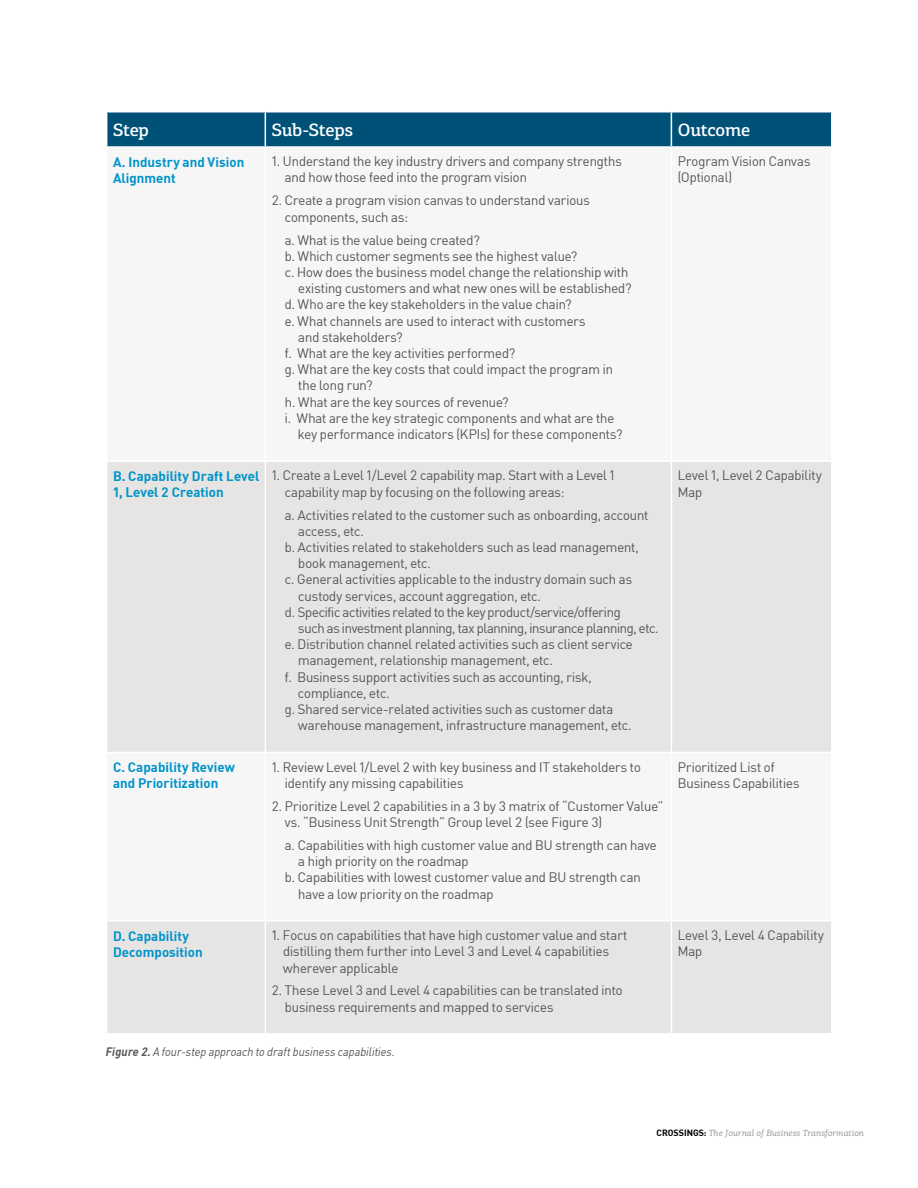
<style>
.page{position:relative;width:918px;height:1188px;background:#fff}
.page>*{position:absolute;margin:0;border:0;box-sizing:border-box;transform-origin:0 0}
.t1{font:500 18px "Sapient Centro Slab";letter-spacing:-.02em;color:#fff}
.t2{font:13.5px/16.2px "Sapient Sans";color:#56565a}
.t3{font:700 13.5px/16.2px "Sapient Sans";letter-spacing:.005em;color:#0194c9}
.t4{font:13.5px "Sapient Sans";letter-spacing:-.02em;color:#56565a}
.t5{font:italic 12px "Sapient Sans";letter-spacing:.015em;color:#56565a}
.t6{font:italic 9px "Sapient Centro Slab";color:#999899}
.s1{font-weight:700}
.s2{font-family:"Sapient Sans";font-weight:700;font-style:normal;color:#000}
</style>
<div class="page">
<div style="left:107px;top:112px;width:724px;height:34px;background:#005178"></div>
<svg style="left:107px;top:462px;width:724px;height:571px;fill:#e7e5e4"></svg>
<hr style="left:265px;top:112px;width:1px;height:34px;background:#fff">
<hr style="left:671px;top:112px;width:1px;height:34px;background:#fff">
<hr style="left:265px;top:462px;width:1px;height:290px;background:#fff">
<hr style="left:671px;top:462px;width:1px;height:290px;background:#fff">
<hr style="left:106px;top:752px;width:159px;height:1px;background:#fff">
<hr style="left:265px;top:752px;width:406px;height:1px;background:#fff">
<hr style="left:265px;top:753px;width:1px;height:167px;background:#fff">
<hr style="left:671px;top:752px;width:162px;height:1px;background:#fff">
<hr style="left:671px;top:753px;width:1px;height:167px;background:#fff">
<hr style="left:106px;top:920px;width:159px;height:2px;background:#fff">
<hr style="left:265px;top:920px;width:406px;height:2px;background:#fff">
<hr style="left:265px;top:922px;width:1px;height:111px;background:#fff">
<hr style="left:671px;top:920px;width:162px;height:2px;background:#fff">
<hr style="left:671px;top:922px;width:1px;height:111px;background:#fff">
<h1 class="t1" style="left:113px;top:119px;width:37px">Step</h1>
<h1 class="t1" style="left:272px;top:119px;width:83px">Sub-Steps</h1>
<h1 class="t1" style="left:678px;top:119px;width:74px">Outcome</h1>
<p class="t3" style="left:113px;top:153px;width:133px">A. Industry and Vision<br>Alignment</p>
<p class="t2" style="left:285px;top:153px;width:338px;text-indent:-13px">1. Understand the key industry drivers and company strengths and how those feed into the program vision</p>
<p class="t2" style="left:285px;top:192px;width:307px;text-indent:-13px">2. Create a program vision canvas to understand various components, such as:</p>
<p class="t2" style="left:285px;top:231px;width:196px">a. What is the value being created?</p>
<p class="t2" style="left:285px;top:248px;width:294px">b. Which customer segments see the highest value?</p>
<p class="t2" style="left:285px;top:264px;width:345px">c. How does the business model change the relationship with</p>
<p class="t2" style="left:298px;top:280px;width:335px">existing customers and what new ones will be established?</p>
<p class="t2" style="left:285px;top:296px;width:288px">d. Who are the key stakeholders in the value chain?</p>
<p class="t2" style="left:285px;top:312px;width:302px">e. What channels are used to interact with customers</p>
<p class="t2" style="left:298px;top:329px;width:106px">and stakeholders?</p>
<p class="t2" style="left:285px;top:345px;width:232px">f. What are the key activities performed?</p>
<p class="t2" style="left:285px;top:361px;width:330px">g. What are the key costs that could impact the program in</p>
<p class="t2" style="left:298px;top:377px;width:76px">the long run?</p>
<p class="t2" style="left:285px;top:393px;width:225px">h. What are the key sources of revenue?</p>
<p class="t2" style="left:285px;top:410px;width:331px">i. What are the key strategic components and what are the</p>
<p class="t2" style="left:298px;top:426px;width:326px">key performance indicators (KPIs) for these components?</p>
<p class="t2" style="left:678px;top:153px;width:134px">Program Vision Canvas (Optional)</p>
<p class="t3" style="left:113px;top:467px;width:148px">B. Capability Draft Level<br>1, Level 2 Creation</p>
<p class="t2" style="left:285px;top:467px;width:332px;text-indent:-13px">1. Create a Level 1/Level 2 capability map. Start with a Level 1 capability map by focusing on the following areas:</p>
<p class="t2" style="left:285px;top:506px;width:365px">a. Activities related to the customer such as onboarding, account</p>
<p class="t2" style="left:298px;top:523px;width:67px">access, etc.</p>
<p class="t2" style="left:285px;top:539px;width:355px">b. Activities related to stakeholders such as lead management,</p>
<p class="t2" style="left:298px;top:555px;width:134px">book management, etc.</p>
<p class="t2" style="left:285px;top:571px;width:349px">c. General activities applicable to the industry domain such as</p>
<p class="t2" style="left:298px;top:587px;width:244px">custody services, account aggregation, etc.</p>
<p class="t4" style="left:285px;top:604px;width:337px">d. Specific activities related to the key product/service/offering</p>
<p class="t4" style="left:298px;top:620px;width:362px">such as investment planning, tax planning, insurance planning, etc.</p>
<p class="t2" style="left:285px;top:636px;width:349px">e. Distribution channel related activities such as client service</p>
<p class="t2" style="left:298px;top:652px;width:256px">management, relationship management, etc.</p>
<p class="t2" style="left:285px;top:668px;width:309px">f. Business support activities such as accounting, risk,</p>
<p class="t2" style="left:298px;top:685px;width:93px">compliance, etc.</p>
<p class="t2" style="left:285px;top:701px;width:330px">g. Shared service-related activities such as customer data</p>
<p class="t2" style="left:298px;top:717px;width:335px">warehouse management, infrastructure management, etc.</p>
<p class="t3" style="left:113px;top:759px;width:123px">C. Capability Review and Prioritization</p>
<p class="t2" style="left:285px;top:759px;width:358px;text-indent:-13px">1. Review Level 1/Level 2 with key business and IT stakeholders to identify any missing capabilities</p>
<p class="t2" style="left:285px;top:798px;width:380px;text-indent:-13px">2. Prioritize Level 2 capabilities in a 3 by 3 matrix of “Customer Value” vs. “Business Unit Strength” Group level 2 (see Figure 3)</p>
<p class="t2" style="left:285px;top:837px;width:373px">a. Capabilities with high customer value and BU strength can have</p>
<p class="t2" style="left:298px;top:853px;width:172px">a high priority on the roadmap</p>
<p class="t2" style="left:285px;top:869px;width:357px">b. Capabilities with lowest customer value and BU strength can</p>
<p class="t2" style="left:298px;top:885px;width:197px">have a low priority on the roadmap</p>
<p class="t3" style="left:113px;top:927px;width:91px">D. Capability<br>Decomposition</p>
<p class="t2" style="left:283px;top:927px;width:346px;text-indent:-11px">1. Focus on capabilities that have high customer value and start distilling them further into Level 3 and Level 4 capabilities wherever applicable</p>
<p class="t2" style="left:285px;top:982px;width:339px;text-indent:-13px">2. These Level 3 and Level 4 capabilities can be translated into business requirements and mapped to services</p>
<p class="t5" style="left:105px;top:1044px;width:291px"><span class="s1">Figure 2.</span> A four-step approach to draft business capabilities.</p>
<p class="t2" style="left:678px;top:467px;width:146px">Level 1, Level 2 Capability<br>Map</p>
<p class="t2" style="left:678px;top:759px;width:123px">Prioritized List of<br>Business Capabilities</p>
<p class="t2" style="left:678px;top:927px;width:148px">Level 3, Level 4 Capability<br>Map</p>
<p class="t6" style="left:657px;top:1128px;width:209px"><span class="s2">CROSSINGS:</span> The Journal of Business Transformation</p>
</div>
